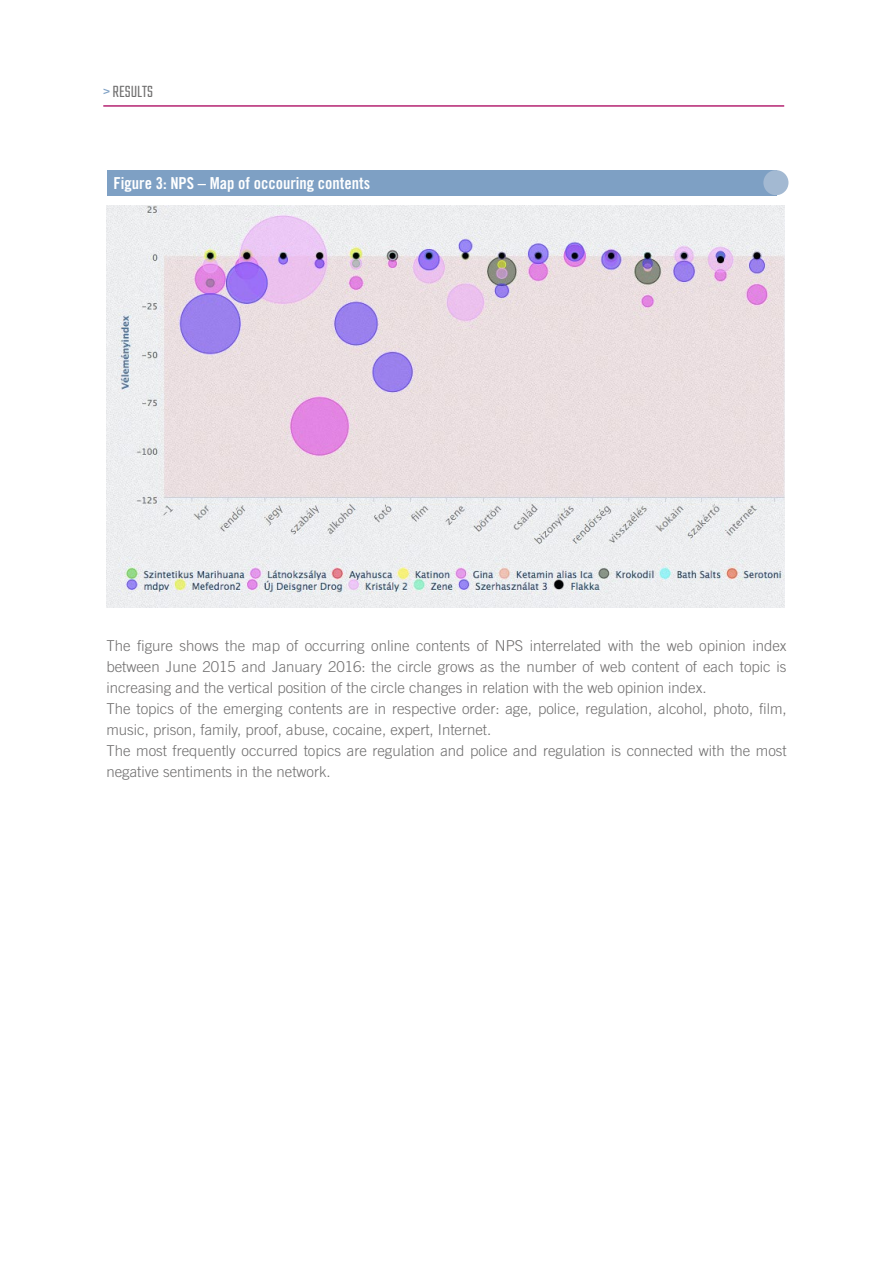
<style>
.page{position:relative;width:893px;height:1263px;background:#fff}
.page>*{position:absolute;margin:0;border:0;box-sizing:border-box;transform-origin:0 0}
.t1{font:300 18px "Teko";color:#706f6f}
.t2{font:16.5px "Trade Gothic LT Std Bd Cn 20";color:#fff}
.t3{font:300 15px/21px "Trade Gothic LT Std";color:#706f6f}
.s1{color:#7ea0c4}
</style>
<div class="page">
<hr style="left:103px;top:105px;width:681px;height:2px;background:#b52372">
<div style="left:107px;top:170px;width:670px;height:25px;background:#7ea0c4"></div>
<div style="left:763px;top:170px;width:25px;height:25px;background:#a3b9d2;border-radius:50%"></div>
<img style="left:106px;top:206px;width:678px;height:402px">
<p class="t1" style="left:103px;top:81px;width:51px"><span class="s1">&gt;</span> RESULTS</p>
<p class="t2" style="left:114px;top:173px;width:258px">Figure 3: NPS – Map of occouring contents</p>
<p class="t3" style="left:106px;top:635px;width:682px">The figure shows the map of occurring online contents of NPS interrelated with the web opinion index between June 2015 and January 2016: the circle grows as the number of web content of each topic is increasing and the vertical position of the circle changes in relation with the web opinion index.<br>The topics of the emerging contents are in respective order: age, police, regulation, alcohol, photo, film, music, prison, family, proof, abuse, cocaine, expert, Internet.<br>The most frequently occurred topics are regulation and police and regulation is connected with the most negative sentiments in the network.</p>
</div>
